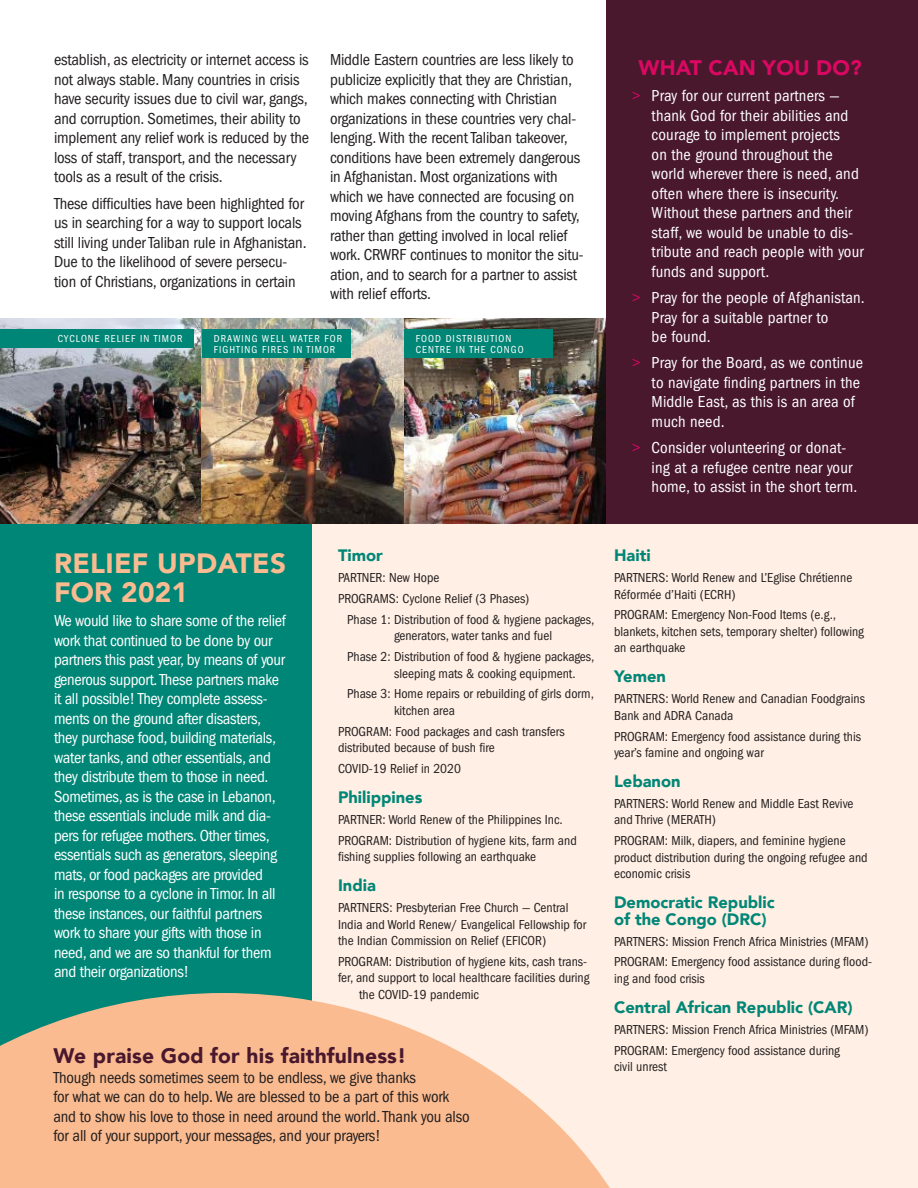
<style>
.page{position:relative;width:918px;height:1188px;background:#fff}
.page>*{position:absolute;margin:0;border:0;box-sizing:border-box;transform-origin:0 0}
.heading{font:900 27.9px/29.7px "Avenir";letter-spacing:.01em;color:#fbbb90}
.heading-2{font:900 21px "Avenir";letter-spacing:.01em;color:#49182d}
.heading-3{font:900 21px "Avenir";letter-spacing:.01em;color:#db0862}
.Body{font:condensed 16.5px/19.5px "ITC Franklin Gothic Std";letter-spacing:-.01em;color:#231f20}
.Body-2{font:condensed 16.5px/19.5px "ITC Franklin Gothic Std";letter-spacing:-.02em;color:#fff}
.Body-3{font:condensed 16.5px/19.5px "ITC Franklin Gothic Std";letter-spacing:.01em;color:#fff}
.heading-4{font:condensed 16.5px/19.5px "ITC Franklin Gothic Std";letter-spacing:-.01em;color:#231f20}
.heading-5{font:900 16.5px/16.5px "Avenir";color:#008676}
.Body-4{font:condensed 13.5px/16.5px "ITC Franklin Gothic Std";color:#231f20}
.Body-5{font:condensed 10.5px/10.5px "ITC Franklin Gothic Std";letter-spacing:.1em;color:#fff}
.s1{color:#db0862}
</style>
<div class="page">
<div style="left:0;top:524px;width:312px;height:664px;background:#008676"></div>
<div style="left:312px;top:524px;width:606px;height:664px;background:#ffefe4"></div>
<img style="left:0;top:319px;width:202px;height:205px">
<div style="left:0;top:330px;width:193px;height:18px;background:#008676"></div>
<div style="left:606px;top:0;width:312px;height:524px;background:#49182d"></div>
<img style="left:202px;top:319px;width:202px;height:205px">
<img style="left:404px;top:319px;width:202px;height:205px">
<div style="left:202px;top:330px;width:148px;height:28px;background:#008676"></div>
<div style="left:404px;top:330px;width:148px;height:28px;background:#008676"></div>
<svg style="left:0;top:993px;width:610px;height:195px;fill:#fbbb90"></svg>
<p class="Body" style="left:54px;top:50px;width:257px">establish, as electricity or internet access is not always stable. Many countries in crisis have security issues due to civil war, gangs, and corruption. Sometimes, their ability to implement any relief work is reduced by the loss of staff, transport, and the necessary tools as a result of the crisis.</p>
<p class="Body" style="left:54px;top:194px;width:254px">These difficulties have been highlighted for us in searching for a way to support locals still living under Taliban rule in Afghanistan.<br>Due to the likelihood of severe persecu&shy;tion of Christians, organizations in certain</p>
<p class="Body" style="left:330px;top:50px;width:255px">Middle Eastern countries are less likely to publicize explicitly that they are Christian, which makes connecting with Christian organizations in these countries very chal&shy;lenging. With the recent Taliban takeover, conditions have been extremely dangerous in Afghanistan. Most organizations with which we have connected are focusing on moving Afghans from the country to safety, rather than getting involved in local relief work. CRWRF continues to monitor the situ&shy;ation, and to search for a partner to assist with relief efforts.</p>
<p class="Body-5" style="left:58px;top:334px;width:126px">CYCLONE RELIEF IN TIMOR</p>
<p class="Body-5" style="left:214px;top:334px;width:130px">DRAWING WELL WATER FOR<br>FIGHTING FIRES IN TIMOR</p>
<p class="Body-5" style="left:416px;top:334px;width:109px">FOOD DISTRIBUTION<br>CENTRE IN THE CONGO</p>
<p class="heading-3" style="left:639px;top:50px;width:225px">WHAT CAN YOU DO?</p>
<p class="Body-3" style="left:652px;top:86px;width:213px;text-indent:-20px"><span class="s1">&gt;</span> Pray for our current partners — thank God for their abilities and courage to implement projects<br>on the ground throughout the world wherever there is need, and often where there is insecurity.<br>Without these partners and their staff, we would be unable to dis&shy;tribute and reach people with your funds and support.</p>
<p class="Body-3" style="left:652px;top:288px;width:215px;text-indent:-20px"><span class="s1">&gt;</span> Pray for the people of Afghanistan.<br>Pray for a suitable partner to<br>be found.</p>
<p class="Body-3" style="left:652px;top:353px;width:213px;text-indent:-20px"><span class="s1">&gt;</span> Pray for the Board, as we continue to navigate finding partners in the<br>Middle East, as this is an area of much need.</p>
<p class="Body-3" style="left:652px;top:438px;width:207px;text-indent:-20px"><span class="s1">&gt;</span> Consider volunteering or donat&shy;ing at a refugee centre near your home, to assist in the short term.</p>
<p class="heading" style="left:54px;top:548px;width:234px">RELIEF UPDATES<br>FOR 2021</p>
<p class="Body-2" style="left:54px;top:611px;width:233px">We would like to share some of the relief work that continued to be done by our partners this past year, by means of your generous support. These partners make it all possible! They complete assess&shy;ments on the ground after disasters, they purchase food, building materials, water tanks, and other essentials, and they distribute them to those in need.<br>Sometimes, as is the case in Lebanon, these essentials include milk and dia&shy;pers for refugee mothers. Other times, essentials such as generators, sleeping mats, or food packages are provided<br>in response to a cyclone in Timor. In all these instances, our faithful partners work to share your gifts with those in need, and we are so thankful for them and their organizations!</p>
<p class="heading-5" style="left:338px;top:547px;width:46px">Timor</p>
<p class="Body-4" style="left:338px;top:570px;width:103px">PARTNER: New Hope</p>
<p class="Body-4" style="left:338px;top:590px;width:193px">PROGRAMS: Cyclone Relief (3 Phases)</p>
<p class="Body-4" style="left:347px;top:611px;width:249px;text-align:center">Phase 1: Distribution of food &amp; hygiene packages, generators, water tanks and fuel</p>
<p class="Body-4" style="left:394px;top:648px;width:202px;text-indent:-47px">Phase 2: Distribution of food &amp; hygiene packages, sleeping mats &amp; cooking equipment.</p>
<p class="Body-4" style="left:394px;top:686px;width:201px;text-indent:-47px">Phase 3: Home repairs or rebuilding of girls dorm, kitchen area</p>
<p class="Body-4" style="left:338px;top:723px;width:228px">PROGRAM: Food packages and cash transfers distributed because of bush fire</p>
<p class="Body-4" style="left:338px;top:760px;width:124px">COVID-19 Relief in 2020</p>
<p class="heading-5" style="left:338px;top:789px;width:86px">Philippines</p>
<p class="Body-4" style="left:338px;top:811px;width:226px">PARTNER: World Renew of the Philippines Inc.</p>
<p class="Body-4" style="left:338px;top:832px;width:240px">PROGRAM: Distribution of hygiene kits, farm and fishing supplies following an earthquake</p>
<p class="heading-5" style="left:338px;top:877px;width:39px">India</p>
<p class="Body-4" style="left:338px;top:899px;width:250px">PARTNERS: Presbyterian Free Church — Central<br>India and World Renew/ Evangelical Fellowship for the Indian Commission on Relief (EFICOR)</p>
<p class="Body-4" style="left:338px;top:953px;width:251px">PROGRAM: Distribution of hygiene kits, cash trans-</p>
<p class="Body-4" style="left:338px;top:970px;width:253px">fer, and support to local healthcare facilities during</p>
<p class="Body-4" style="left:359px;top:986px;width:122px">the COVID-19 pandemic</p>
<p class="heading-2" style="left:53px;top:1038px;width:355px">We praise God for his faithfulness!</p>
<p class="heading-4" style="left:53px;top:1068px;width:418px">Though needs sometimes seem to be endless, we give thanks<br>for what we can do to help. We are blessed to be a part of this work and to show his love to those in need around the world. Thank you also for all of your support, your messages, and your prayers!</p>
<p class="heading-5" style="left:614px;top:547px;width:38px">Haiti</p>
<p class="Body-4" style="left:614px;top:570px;width:240px">PARTNERS: World Renew and L’Eglise Chrétienne<br>Réformée d’Haiti (ECRH)</p>
<p class="Body-4" style="left:614px;top:607px;width:252px">PROGRAM: Emergency Non-Food Items (e.g., blankets, kitchen sets, temporary shelter) following an earthquake</p>
<p class="heading-5" style="left:614px;top:668px;width:53px">Yemen</p>
<p class="Body-4" style="left:614px;top:691px;width:253px">PARTNERS: World Renew and Canadian Foodgrains<br>Bank and ADRA Canada</p>
<p class="Body-4" style="left:614px;top:728px;width:249px">PROGRAM: Emergency food assistance during this year’s famine and ongoing war</p>
<p class="heading-5" style="left:614px;top:773px;width:68px">Lebanon</p>
<p class="Body-4" style="left:614px;top:795px;width:241px">PARTNERS: World Renew and Middle East Revive and Thrive (MERATH)</p>
<p class="Body-4" style="left:614px;top:833px;width:255px">PROGRAM: Milk, diapers, and feminine hygiene product distribution during the ongoing refugee and economic crisis</p>
<p class="heading-5" style="left:614px;top:894px;width:162px">Democratic Republic of the Congo (DRC)</p>
<p class="Body-4" style="left:614px;top:933px;width:256px">PARTNERS: Mission French Africa Ministries (MFAM)</p>
<p class="Body-4" style="left:614px;top:954px;width:260px">PROGRAM: Emergency food assistance during flood&shy;ing and food crisis</p>
<p class="heading-5" style="left:614px;top:998px;width:240px">Central African Republic (CAR)</p>
<p class="Body-4" style="left:614px;top:1021px;width:256px">PARTNERS: Mission French Africa Ministries (MFAM)</p>
<p class="Body-4" style="left:614px;top:1042px;width:228px">PROGRAM: Emergency food assistance during civil unrest</p>
</div>
